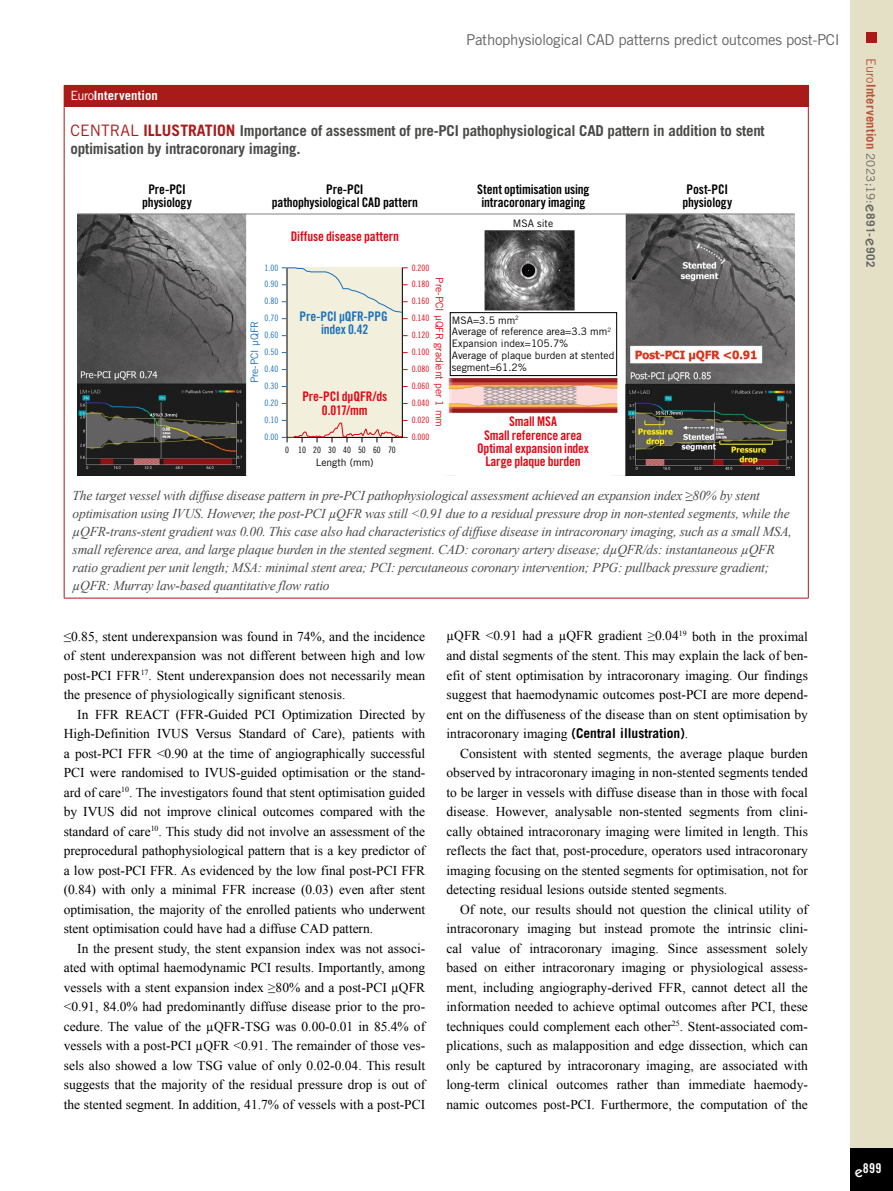
<style>
.page{position:relative;width:893px;height:1191px;background:#fff}
.page>*{position:absolute;margin:0;border:0;box-sizing:border-box;transform-origin:0 0}
.t1{font:700 15px/18px "Trade Gothic LT Std";letter-spacing:-.015em;color:#4a4a49}
.t2{font:15px "Trade Gothic LT Std";letter-spacing:-.02em;color:#646363}
.t3{font:13.5px/19.5px "Times New Roman";color:#000;text-align:justify}
.t4{font:italic 13.5px/18px "Times New Roman";letter-spacing:-.015em;color:#4a4a49}
.t5{font:13.5px "Trade Gothic LT Std Bd Cn 20";color:#fff}
.t6{font:13.2px/13.2px "Trade Gothic LT Std Bd Cn 20";letter-spacing:-.015em;color:#000;text-align:center}
.t7{font:13.2px/13.2px "Trade Gothic LT Std Bd Cn 20";letter-spacing:-.01em;color:#e30613;text-align:center}
.t8{font:13.2px/13.2px "Trade Gothic LT Std Bd Cn 20";letter-spacing:-.01em;color:#1d71b8;text-align:center}
.t9{font:700 12.75px "Trade Gothic LT Std";letter-spacing:.015em;color:#bc533d}
.t10{font:700 12.75px "Trade Gothic LT Std";letter-spacing:.005em;color:#fff}
.t11{font:10.35px/11.7px "Trade Gothic LT Std";color:#000}
.t12{font:10.35px "Trade Gothic LT Std";color:#e30613}
.t13{font:10.35px "Trade Gothic LT Std";color:#1d71b8}
.t14{font:8.85px "Trade Gothic LT Std Cn 18";color:#e30613}
.t15{font:8.85px "Trade Gothic LT Std Cn 18";color:#1d71b8}
.t16{font:8.85px "Trade Gothic LT Std Cn 18";color:#000}
.s1{font-weight:400}
.s2{font-weight:400;font-size:15.75px;color:#a91b18}
.s3{font-size:15.75px;color:#a91b18}
.s4{font-family:"Trade Gothic LT Std";font-weight:700}
.s5{font-weight:400;font-size:11.7px;color:#646363}
.s6{font-family:"ITC Kabel Std";font-weight:500;font-size:15px;color:#646363}
.s7{font-size:11.7px;color:#646363}
.s8{font-family:"ITC Kabel Std";font-weight:500;font-size:15px}
</style>
<div class="page">
<div style="left:850px;top:0;width:43px;height:1191px;background:#e4e0c5"></div>
<div style="left:850px;top:1148px;width:43px;height:43px;background:#000"></div>
<div style="left:866px;top:32px;width:11px;height:10px;background:#a91b18"></div>
<div style="left:64px;top:85px;width:744px;height:22px;background:#a91b18"></div>
<hr style="left:64px;top:171px;width:1px;height:315px;background:#a91b18">
<hr style="left:808px;top:171px;width:1px;height:315px;background:#a91b18">
<hr style="left:64px;top:85px;width:745px;height:1px;background:#a91b18">
<svg style="left:808px;top:86px;width:1px;height:21px"></svg>
<hr style="left:64px;top:107px;width:1px;height:64px;background:#a91b18">
<hr style="left:808px;top:107px;width:1px;height:64px;background:#a91b18">
<hr style="left:64px;top:486px;width:1px;height:112px;background:#a91b18">
<hr style="left:808px;top:486px;width:1px;height:112px;background:#a91b18">
<hr style="left:64px;top:598px;width:745px;height:1px;background:#a91b18">
<img style="left:78px;top:214px;width:717px;height:261px">
<div style="left:287px;top:267px;width:115px;height:170px;background:#f2efdd"></div>
<div style="left:286px;top:267px;width:117px;height:171px;border:1px solid #000"></div>
<svg style="left:282px;top:267px;width:126px;height:52px"></svg>
<svg style="left:282px;top:420px;width:126px;height:22px"></svg>
<div style="left:450px;top:312px;width:167px;height:64px;border:1px solid #000"></div>
<hr style="left:78px;top:213px;width:717px;height:1px;background:#878787">
<p class="t2" style="left:466px;top:30px;width:375px">Pathophysiological CAD patterns predict outcomes post-PCI</p>
<p class="t10" style="left:71px;top:87px;width:89px"><span class="s1">Euro</span>Intervention</p>
<p class="t1" style="left:71px;top:121px;width:696px"><span class="s2">CENTRAL</span> <span class="s3">ILLUSTRATION</span> Importance of assessment of pre-PCI pathophysiological CAD pattern in addition to stent optimisation by intracoronary imaging.</p>
<p class="t6" style="left:142px;top:182px;width:51px">Pre-PCI physiology</p>
<p class="t6" style="left:272px;top:182px;width:147px">Pre-PCI<br>pathophysiological CAD pattern</p>
<p class="t7" style="left:291px;top:229px;width:110px">Diffuse disease pattern</p>
<p class="t15" style="left:265px;top:262px;width:15px">1.00</p>
<p class="t14" style="left:412px;top:262px;width:19px">0.200</p>
<p class="t15" style="left:265px;top:279px;width:15px">0.90</p>
<p class="t15" style="left:265px;top:296px;width:15px">0.80</p>
<p class="t15" style="left:265px;top:313px;width:15px">0.70</p>
<p class="t13" style="left:248px;top:383px;width:64px;rotate:-90deg">Pre-PCI μQFR</p>
<p class="t15" style="left:265px;top:330px;width:15px">0.60</p>
<p class="t15" style="left:265px;top:347px;width:15px">0.50</p>
<p class="t15" style="left:265px;top:364px;width:15px">0.40</p>
<p class="t15" style="left:265px;top:381px;width:15px">0.30</p>
<p class="t15" style="left:265px;top:398px;width:15px">0.20</p>
<p class="t15" style="left:265px;top:415px;width:15px">0.10</p>
<p class="t8" style="left:300px;top:309px;width:90px">Pre-PCI µQFR-PPG index 0.42</p>
<p class="t7" style="left:302px;top:390px;width:86px">Pre-PCI dμQFR/ds<br>0.017/mm</p>
<p class="t12" style="left:446px;top:277px;width:151px;rotate:90deg">Pre-PCI μQFR gradient per 1 mm</p>
<p class="t14" style="left:412px;top:279px;width:19px">0.180</p>
<p class="t14" style="left:412px;top:296px;width:19px">0.160</p>
<p class="t14" style="left:412px;top:313px;width:19px">0.140</p>
<p class="t14" style="left:412px;top:330px;width:19px">0.120</p>
<p class="t14" style="left:412px;top:347px;width:19px">0.100</p>
<p class="t14" style="left:412px;top:364px;width:19px">0.080</p>
<p class="t14" style="left:412px;top:381px;width:19px">0.060</p>
<p class="t14" style="left:412px;top:398px;width:19px">0.040</p>
<p class="t14" style="left:412px;top:415px;width:19px">0.020</p>
<p class="t15" style="left:265px;top:432px;width:15px">0.00</p>
<p class="t14" style="left:412px;top:432px;width:19px">0.000</p>
<p class="t16" style="left:285px;top:444px;width:112px">0 10 20 30 40 50 60 70</p>
<p class="t11" style="left:316px;top:456px;width:60px">Length (mm)</p>
<p class="t6" style="left:477px;top:182px;width:114px">Stent optimisation using intracoronary imaging</p>
<p class="t11" style="left:513px;top:217px;width:42px">MSA site</p>
<p class="t11" style="left:452px;top:314px;width:164px">MSA=3.5 mm<sup>2<br></sup>Average of reference area=3.3 mm<sup>2<br></sup>Expansion index=105.7%<br>Average of plaque burden at stented segment=61.2%</p>
<p class="t7" style="left:477px;top:415px;width:114px">Small MSA<br>Small reference area<br>Optimal expansion index<br>Large plaque burden</p>
<p class="t6" style="left:682px;top:182px;width:51px">Post-PCI physiology</p>
<p class="t4" style="left:73px;top:486px;width:721px">The target vessel with diffuse disease pattern in pre-PCI pathophysiological assessment achieved an expansion index ≥80% by stent optimisation using IVUS. However, the post-PCI µQFR was still &lt;0.91 due to a residual pressure drop in non-stented segments, while the µQFR-trans-stent gradient was 0.00. This case also had characteristics of diffuse disease in intracoronary imaging, such as a small MSA, small reference area, and large plaque burden in the stented segment. CAD: coronary artery disease; dµQFR/ds: instantaneous µQFR ratio gradient per unit length; MSA: minimal stent area; PCI: percutaneous coronary intervention; PPG: pullback pressure gradient; µQFR: Murray law-based quantitative flow ratio</p>
<p class="t3" style="left:64px;top:626px;width:363px">≤0.85, stent underexpansion was found in 74%, and the incidence of stent underexpansion was not different between high and low post-PCI FFR<sup>17</sup>. Stent underexpansion does not necessarily mean the presence of physiologically significant stenosis.</p>
<p class="t3" style="left:64px;top:704px;width:363px;text-indent:14px">In FFR REACT (FFR-Guided PCI Optimization Directed by High-Definition IVUS Versus Standard of Care), patients with a post-PCI FFR &lt;0.90 at the time of angiographically successful PCI were randomised to IVUS-guided optimisation or the stand&shy;ard of care<sup>10</sup>. The investigators found that stent optimisation guided by IVUS did not improve clinical outcomes compared with the standard of care<sup>10</sup>. This study did not involve an assessment of the preprocedural pathophysiological pattern that is a key predictor of a low post-PCI FFR. As evidenced by the low final post-PCI FFR (0.84) with only a minimal FFR increase (0.03) even after stent optimisation, the majority of the enrolled patients who underwent stent optimisation could have had a diffuse CAD pattern.</p>
<p class="t3" style="left:64px;top:938px;width:363px;text-indent:14px">In the present study, the stent expansion index was not associ&shy;ated with optimal haemodynamic PCI results. Importantly, among vessels with a stent expansion index ≥80% and a post-PCI µQFR &lt;0.91, 84.0% had predominantly diffuse disease prior to the pro&shy;cedure. The value of the µQFR-TSG was 0.00-0.01 in 85.4% of vessels with a post-PCI µQFR &lt;0.91. The remainder of those ves&shy;sels also showed a low TSG value of only 0.02-0.04. This result suggests that the majority of the residual pressure drop is out of the stented segment. In addition, 41.7% of vessels with a post-PCI</p>
<p class="t3" style="left:446px;top:626px;width:363px">µQFR &lt;0.91 had a µQFR gradient ≥0.04<sup>19</sup> both in the proximal and distal segments of the stent. This may explain the lack of ben&shy;efit of stent optimisation by intracoronary imaging. Our findings suggest that haemodynamic outcomes post-PCI are more depend&shy;ent on the diffuseness of the disease than on stent optimisation by intracoronary imaging <span class="s4">(Central illustration)</span>.</p>
<p class="t3" style="left:446px;top:743px;width:363px;text-indent:14px">Consistent with stented segments, the average plaque burden observed by intracoronary imaging in non-stented segments tended to be larger in vessels with diffuse disease than in those with focal disease. However, analysable non-stented segments from clini&shy;cally obtained intracoronary imaging were limited in length. This reflects the fact that, post-procedure, operators used intracoronary imaging focusing on the stented segments for optimisation, not for detecting residual lesions outside stented segments.</p>
<p class="t3" style="left:446px;top:899px;width:363px;text-indent:14px">Of note, our results should not question the clinical utility of intracoronary imaging but instead promote the intrinsic clini&shy;cal value of intracoronary imaging. Since assessment solely based on either intracoronary imaging or physiological assess&shy;ment, including angiography-derived FFR, cannot detect all the information needed to achieve optimal outcomes after PCI, these techniques could complement each other<sup>25</sup>. Stent-associated com&shy;plications, such as malapposition and edge dissection, which can only be captured by intracoronary imaging, are associated with long-term clinical outcomes rather than immediate haemody&shy;namic outcomes post-PCI. Furthermore, the computation of the</p>
<p class="t9" style="left:879px;top:58px;width:211px;rotate:90deg"><span class="s1">Euro</span>Intervention <span class="s5">2023;19:</span><span class="s6">e</span><span class="s7">891-</span><span class="s6">e</span><span class="s7">902</span></p>
<p class="t5" style="left:855px;top:1160px;width:28px"><span class="s8">e</span>899</p>
</div>
